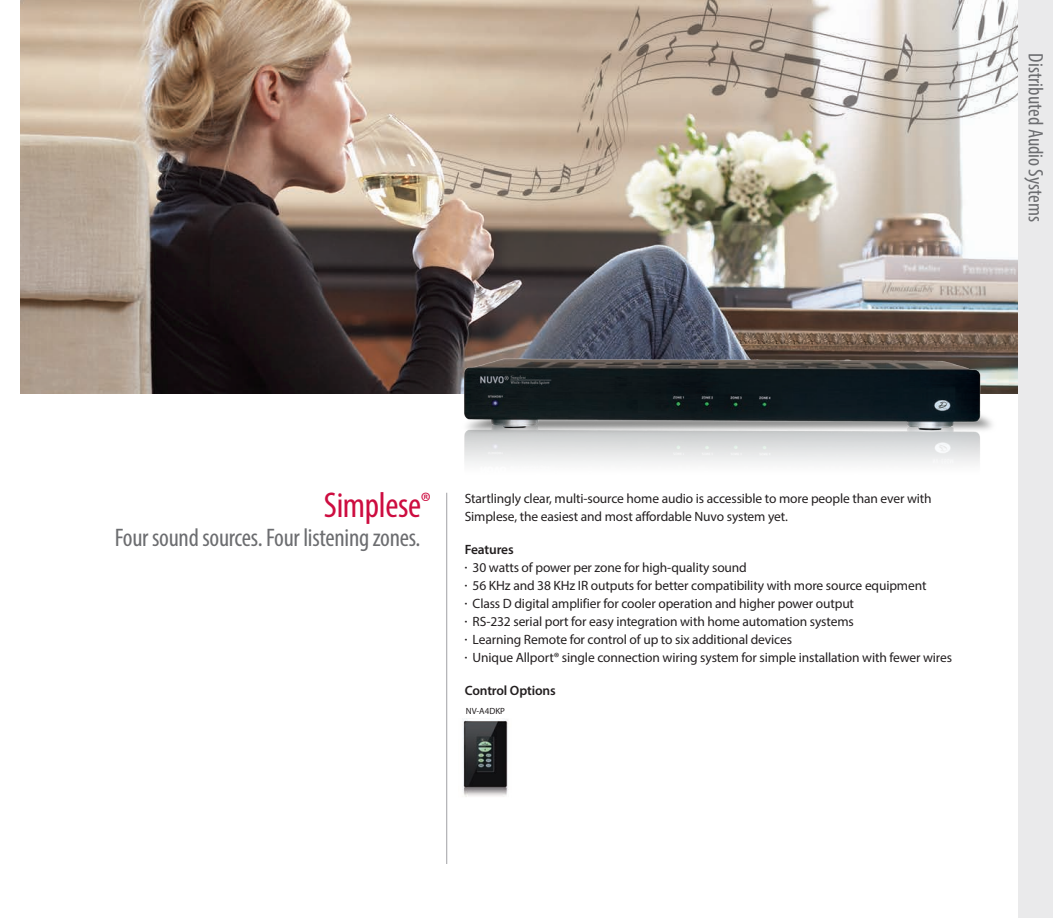
<style>
.page{position:relative;width:1053px;height:918px;background:#fff}
.page>*{position:absolute;margin:0;border:0;box-sizing:border-box;transform-origin:0 0}
.t1{font:condensed 36px "Myriad Pro";letter-spacing:-.01em;color:#cd0d40}
.t2{font:condensed 25.5px "Myriad Pro";letter-spacing:-.01em;color:#6c6d70}
.t3{font:condensed 21px "Myriad Pro";color:#6c6d70}
.t4{font:13.5px/18px "Myriad Pro";letter-spacing:-.01em;color:#231f20}
.t5{font:600 13.5px "Myriad Pro";letter-spacing:-.01em;color:#231f20}
.t6{font:9px "Myriad Pro";color:#231f20}
</style>
<div class="page">
<img style="left:20px;top:0;width:998px;height:394px">
<img style="left:460px;top:355px;width:551px;height:109px">
<img style="left:463px;top:719px;width:45px;height:78px">
<hr style="left:446px;top:493px;width:1px;height:371px;background:#a1a1a5">
<div style="left:1018px;top:0;width:35px;height:918px;background:#eaeaeb"></div>
<h3 class="t3" style="left:1048px;top:53px;width:170px;rotate:90deg">Distributed Audio Systems</h3>
<h1 class="t1" style="left:324px;top:483px;width:108px">Simplese<sup>®</sup></h1>
<h2 class="t2" style="left:115px;top:522px;width:307px">Four sound sources. Four listening zones.</h2>
<p class="t4" style="left:465px;top:489px;width:469px">Startlingly clear, multi-source home audio is accessible to more people than ever with<br>Simplese, the easiest and most affordable Nuvo system yet.</p>
<p class="t5" style="left:465px;top:541px;width:50px">Features</p>
<p class="t4" style="left:465px;top:558px;width:284px"><sup>•</sup> 30 watts of power per zone for high-quality sound</p>
<p class="t4" style="left:465px;top:576px;width:463px"><sup>•</sup> 56 KHz and 38 KHz IR outputs for better compatibility with more source equipment</p>
<p class="t4" style="left:465px;top:594px;width:391px"><sup>•</sup> Class D digital amplifier for cooler operation and higher power output</p>
<p class="t4" style="left:465px;top:612px;width:391px"><sup>•</sup> RS-232 serial port for easy integration with home automation systems</p>
<p class="t4" style="left:465px;top:630px;width:329px"><sup>•</sup> Learning Remote for control of up to six additional devices</p>
<p class="t4" style="left:465px;top:648px;width:489px"><sup>•</sup> Unique Allport® single connection wiring system for simple installation with fewer wires</p>
<p class="t5" style="left:465px;top:682px;width:93px">Control Options</p>
<p class="t6" style="left:466px;top:706px;width:41px">NV-A4DKP</p>
</div>
